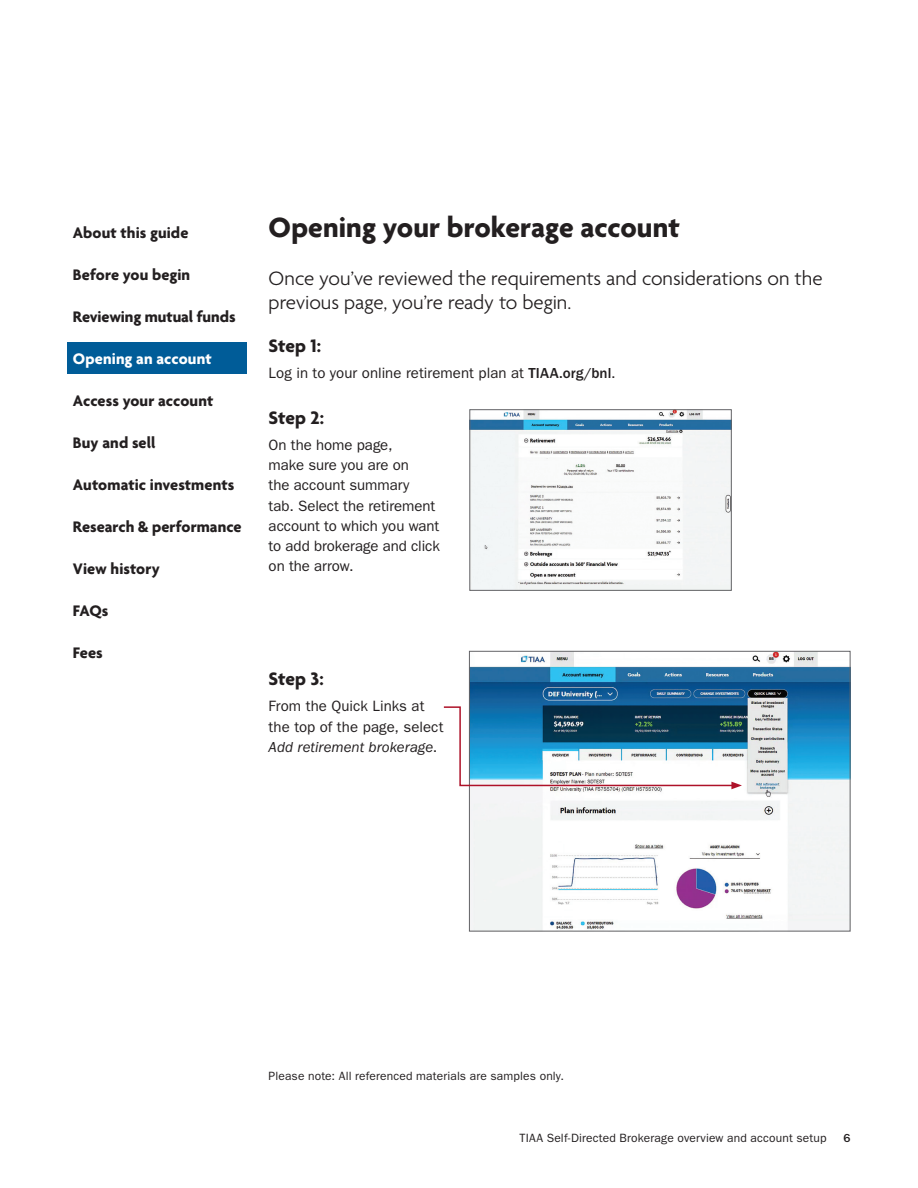
<style>
.page{position:relative;width:918px;height:1188px;background:#fff}
.page>*{position:absolute;margin:0;border:0;box-sizing:border-box;transform-origin:0 0}
.t1{font:700 30px "Agenda";color:#231f20}
.t2{font:300 21px/24px "Agenda";letter-spacing:-.005em;color:#231f20}
.t3{font:700 19.5px "Agenda";letter-spacing:-.005em;color:#231f20}
.t4{font:700 16.5px "Agenda";color:#231f20}
.t5{font:700 16.5px "Agenda";letter-spacing:.005em;color:#fff}
.t6{font:15px/20.2px "ITC Franklin Gothic Std";color:#231f20}
.t7{font:12px "ITC Franklin Gothic Std";letter-spacing:.015em;color:#231f20}
.t8{font:500 12px "ITC Franklin Gothic Std";color:#231f20}
.s1{font-weight:500}
.s2{font-style:italic}
</style>
<div class="page">
<img style="left:471px;top:653px;width:377px;height:276px">
<div style="left:469px;top:651px;width:381px;height:280px;border:1px solid #636366"></div>
<svg style="left:443px;top:706px;width:299px;height:83px"></svg>
<img style="left:471px;top:411px;width:259px;height:178px">
<div style="left:469px;top:409px;width:263px;height:182px;border:1px solid #636366"></div>
<div style="left:68px;top:342px;width:179px;height:31px;background:#005c98"></div>
<p class="t4" style="left:73px;top:223px;width:117px">About this guide</p>
<p class="t4" style="left:73px;top:266px;width:119px">Before you begin</p>
<p class="t4" style="left:73px;top:308px;width:164px">Reviewing mutual funds</p>
<p class="t5" style="left:73px;top:349px;width:140px">Opening an account</p>
<p class="t4" style="left:73px;top:392px;width:142px">Access your account</p>
<p class="t4" style="left:73px;top:434px;width:84px">Buy and sell</p>
<p class="t4" style="left:73px;top:476px;width:163px">Automatic investments</p>
<p class="t4" style="left:73px;top:518px;width:170px">Research &amp; performance</p>
<p class="t4" style="left:73px;top:560px;width:89px">View history</p>
<p class="t4" style="left:73px;top:602px;width:37px">FAQs</p>
<p class="t4" style="left:73px;top:644px;width:31px">Fees</p>
<h1 class="t1" style="left:269px;top:212px;width:413px">Opening your brokerage account</h1>
<h2 class="t2" style="left:269px;top:268px;width:555px">Once you’ve reviewed the requirements and considerations on the previous page, you’re ready to begin.</h2>
<h3 class="t3" style="left:269px;top:335px;width:54px">Step 1:</h3>
<p class="t6" style="left:269px;top:363px;width:349px">Log in to your online retirement plan at <span class="s1">TIAA.org/bnl</span>.</p>
<h3 class="t3" style="left:269px;top:407px;width:57px">Step 2:</h3>
<p class="t6" style="left:269px;top:435px;width:173px">On the home page,<br>make sure you are on<br>the account summary<br>tab. Select the retirement account to which you want to add brokerage and click on the arrow.</p>
<h3 class="t3" style="left:269px;top:669px;width:57px">Step 3:</h3>
<p class="t6" style="left:269px;top:696px;width:176px">From the Quick Links at the top of the page, select<br><span class="s2">Add retirement brokerage</span>.</p>
<p class="t7" style="left:269px;top:1069px;width:297px">Please note: All referenced materials are samples only.</p>
<p class="t7" style="left:520px;top:1131px;width:308px">TIAA Self-Directed Brokerage overview and account setup</p>
<p class="t8" style="left:843px;top:1131px;width:9px">6</p>
</div>
